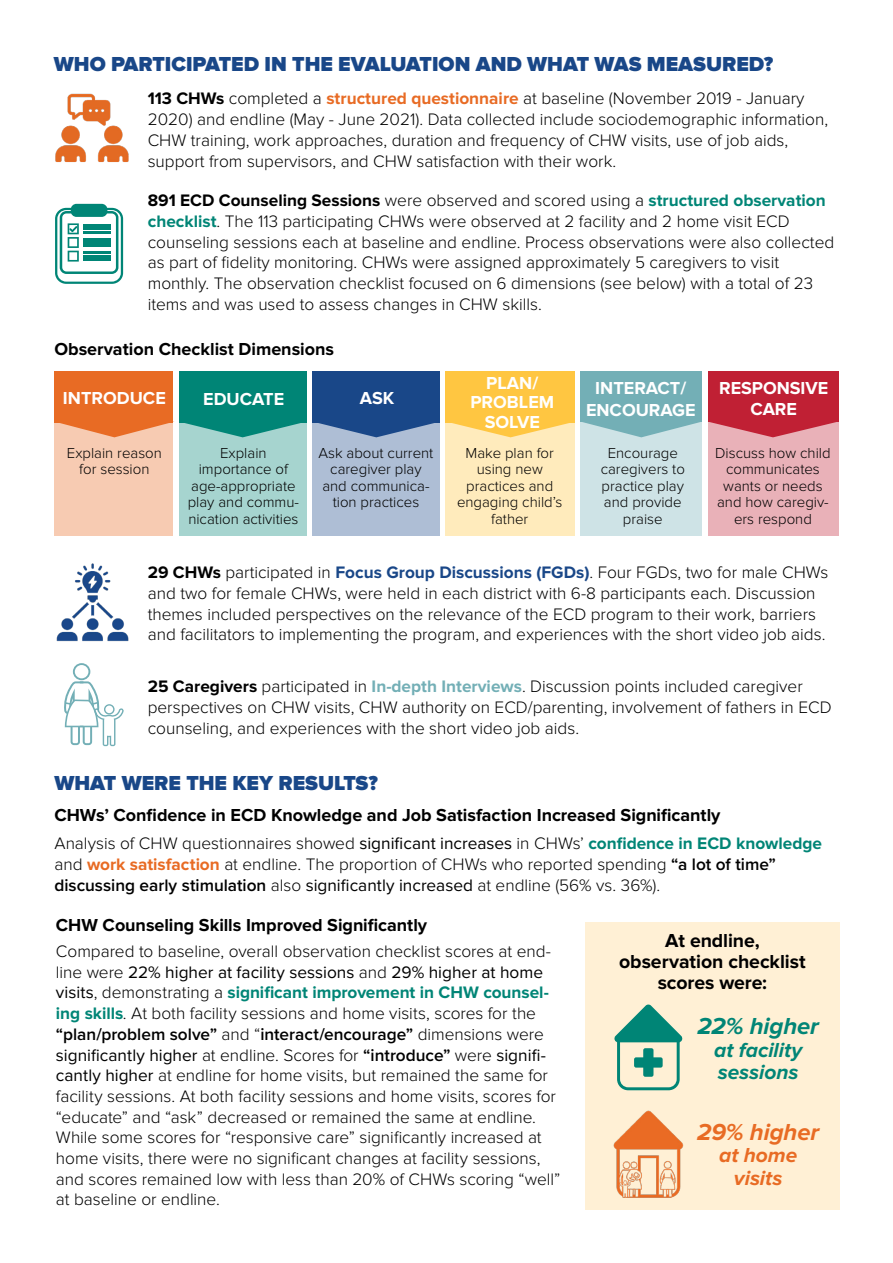
<style>
.page{position:relative;width:893px;height:1263px;background:#fff}
.page>*{position:absolute;margin:0;border:0;box-sizing:border-box;transform-origin:0 0}
.t1{font:italic 700 24px "Proxima Nova";letter-spacing:-.005em;color:#008576}
.t2{font:italic 700 24px "Proxima Nova";letter-spacing:-.005em;color:#e86b24}
.t3{font:900 21px "Proxima Nova";color:#194788}
.t4{font:italic 700 21px/22.5px "Proxima Nova";letter-spacing:-.005em;color:#008576}
.t5{font:italic 700 21px/22.5px "Proxima Nova";color:#e86b24;text-align:center}
.t6{font:700 19.5px/21px "Proxima Nova";letter-spacing:-.005em;color:#000;text-align:center}
.t7{font:700 18px "Proxima Nova";color:#000}
.t8{font:700 18px/21.6px "Proxima Nova";color:#fff;text-align:center}
.t9{font:300 17.25px/20.7px "Proxima Nova";color:#000}
.t10{font:300 15px/16.5px "Proxima Nova";color:#000;text-align:center}
.s1{font-weight:700}
.s2{font-weight:700;color:#e86b24}
.s3{font-weight:700;color:#008576}
.s4{font-weight:700;color:#194788}
.s5{font-weight:700;color:#73afb6}
.s6{font-weight:400}
.s7{font-weight:600}
</style>
<div class="page">
<div style="left:585px;top:923px;width:255px;height:287px;background:#fff0d5"></div>
<div style="left:708px;top:419px;width:130px;height:117px;background:#e9b1b8"></div>
<div style="left:446px;top:419px;width:128px;height:117px;background:#ffebbc"></div>
<div style="left:580px;top:419px;width:122px;height:117px;background:#cee3e6"></div>
<div style="left:312px;top:419px;width:128px;height:117px;background:#aebed5"></div>
<div style="left:179px;top:419px;width:127px;height:117px;background:#a6d4cf"></div>
<div style="left:54px;top:419px;width:119px;height:117px;background:#f7cbb2"></div>
<img style="left:55px;top:93px;width:74px;height:69px">
<div style="left:54px;top:371px;width:119px;height:51px;background:#e86b24"></div>
<div style="left:179px;top:371px;width:127px;height:51px;background:#008576"></div>
<div style="left:312px;top:371px;width:128px;height:51px;background:#194788"></div>
<div style="left:446px;top:371px;width:128px;height:51px;background:#ffc641"></div>
<div style="left:580px;top:371px;width:122px;height:51px;background:#73afb6"></div>
<div style="left:708px;top:371px;width:130px;height:51px;background:#c02034"></div>
<svg style="left:54px;top:422px;width:252px;height:15px"></svg>
<svg style="left:446px;top:422px;width:254px;height:15px"></svg>
<svg style="left:710px;top:422px;width:126px;height:15px"></svg>
<svg style="left:313px;top:422px;width:127px;height:15px"></svg>
<svg style="left:55px;top:208px;width:68px;height:76px"></svg>
<div style="left:71px;top:204px;width:36px;height:13px;background:#008576;border-radius:6px"></div>
<svg style="left:64px;top:663px;width:60px;height:83px"></svg>
<img style="left:56px;top:563px;width:73px;height:79px">
<svg style="left:614px;top:1004px;width:69px;height:86px"></svg>
<img style="left:613px;top:1110px;width:71px;height:88px">
<p class="t3" style="left:54px;top:51px;width:721px">WHO PARTICIPATED IN THE EVALUATION AND WHAT WAS MEASURED?</p>
<p class="t9" style="left:148px;top:89px;width:682px"><span class="s1">113 CHWs</span> completed a <span class="s2">structured questionnaire</span> at baseline (November 2019 - January 2020) and endline (May - June 2021). Data collected include sociodemographic information, CHW training, work approaches, duration and frequency of CHW visits, use of job aids, support from supervisors, and CHW satisfaction with their work.</p>
<p class="t9" style="left:148px;top:190px;width:688px"><span class="s1">891 ECD Counseling Sessions</span> were observed and scored using a <span class="s3">structured observation checklist</span>. The 113 participating CHWs were observed at 2 facility and 2 home visit ECD counseling sessions each at baseline and endline. Process observations were also collected as part of fidelity monitoring. CHWs were assigned approximately 5 caregivers to visit monthly. The observation checklist focused on 6 dimensions (see below) with a total of 23 items and was used to assess changes in CHW skills.</p>
<p class="t7" style="left:54px;top:339px;width:281px">Observation Checklist Dimensions</p>
<p class="t8" style="left:470px;top:373px;width:85px;line-height:19.5px">PLAN/<br>PROBLEM<br>SOLVE</p>
<p class="t8" style="left:203px;top:389px;width:82px">EDUCATE</p>
<p class="t8" style="left:719px;top:377px;width:111px">RESPONSIVE<br>CARE</p>
<p class="t8" style="left:63px;top:388px;width:104px">INTRODUCE</p>
<p class="t8" style="left:360px;top:388px;width:36px">ASK</p>
<p class="t8" style="left:586px;top:378px;width:111px">INTERACT/<br>ENCOURAGE</p>
<p class="t10" style="left:67px;top:444px;width:96px">Explain reason for session</p>
<p class="t10" style="left:188px;top:444px;width:113px">Explain importance of age-appropriate play and commu&shy;nication activities</p>
<p class="t10" style="left:319px;top:444px;width:116px">Ask about current caregiver play and communica&shy;tion practices</p>
<p class="t10" style="left:457px;top:444px;width:107px">Make plan for using new practices and engaging child’s father</p>
<p class="t10" style="left:601px;top:444px;width:86px">Encourage caregivers to practice play and provide praise</p>
<p class="t10" style="left:715px;top:444px;width:117px">Discuss how child communicates wants or needs and how caregiv&shy;ers respond</p>
<p class="t9" style="left:148px;top:562px;width:682px"><span class="s1">29 CHWs</span> participated in <span class="s4">Focus Group Discussions (FGDs)</span>. Four FGDs, two for male CHWs and two for female CHWs, were held in each district with 6-8 participants each. Discussion themes included perspectives on the relevance of the ECD program to their work, barriers and facilitators to implementing the program, and experiences with the short video job aids.</p>
<p class="t9" style="left:148px;top:676px;width:685px"><span class="s1">25 Caregivers</span> participated in <span class="s5">In-depth Interviews</span>. Discussion points included caregiver perspectives on CHW visits, CHW authority on ECD/parenting, involvement of fathers in ECD counseling, and experiences with the short video job aids.</p>
<p class="t3" style="left:54px;top:771px;width:325px">WHAT WERE THE KEY RESULTS?</p>
<p class="t7" style="left:54px;top:804px;width:668px">CHWs’ Confidence in ECD Knowledge and Job Satisfaction Increased Significantly</p>
<p class="t9" style="left:54px;top:833px;width:769px">Analysis of CHW questionnaires showed <span class="s6">significant increases</span> in CHWs’ <span class="s3">confidence in ECD knowledge </span>and <span class="s2">work satisfaction</span> at endline. The proportion of CHWs who reported spending <span class="s7">“a lot of time” discussing early stimulation</span> also <span class="s6">significantly increased</span> at endline (56% vs. 36%).</p>
<p class="t7" style="left:56px;top:914px;width:373px">CHW Counseling Skills Improved Significantly</p>
<p class="t9" style="left:56px;top:941px;width:506px">Compared to baseline, overall observation checklist scores at end&shy;line were <span class="s6">22% higher at facility sessions</span> and <span class="s6">29% higher at home visits</span>, demonstrating a <span class="s3">significant improvement in CHW counsel&shy;ing skills</span>. At both facility sessions and home visits, scores for the <span class="s7">“plan/problem solve”</span> and “<span class="s7">interact/encourage”</span> dimensions were <span class="s6">significantly higher</span> at endline. Scores for <span class="s7">“introduce”</span> were <span class="s6">signifi&shy;cantly higher</span> at endline for home visits, but remained the same for facility sessions. At both facility sessions and home visits, scores for “educate” and “ask” decreased or remained the same at endline.<br>While some scores for “responsive care” significantly increased at home visits, there were no significant changes at facility sessions, and scores remained low with less than 20% of CHWs scoring “well” at baseline or endline.</p>
<p class="t6" style="left:619px;top:931px;width:188px">At endline, observation checklist scores were:</p>
<h1 class="t1" style="left:698px;top:1013px;width:123px">22% higher</h1>
<p class="t4" style="left:714px;top:1039px;width:90px">at facility sessions</p>
<h1 class="t2" style="left:697px;top:1118px;width:123px">29% higher</h1>
<p class="t5" style="left:719px;top:1144px;width:80px">at home visits</p>
</div>
